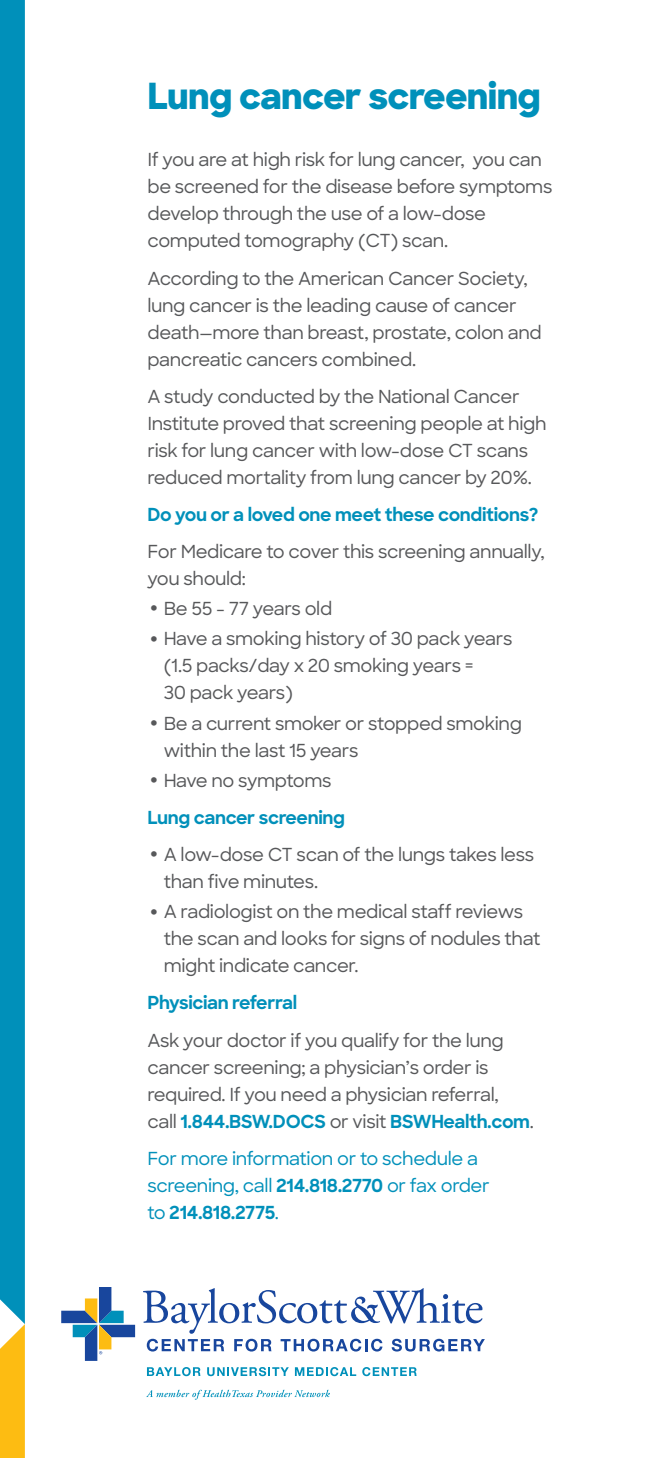
<style>
.page{position:relative;width:648px;height:1458px;background:#fff}
.page>*{position:absolute;margin:0;border:0;box-sizing:border-box;transform-origin:0 0}
.body_Sharp{font:800 36px "Sharp Sans";letter-spacing:-.02em;color:#0090ba}
.body_Sharp-2{font:500 18px/27px "Sharp Sans";letter-spacing:-.02em;color:#57585a}
._1_column_bullets{font:500 18px/27px "Sharp Sans";letter-spacing:-.02em;color:#57585a}
.body_Sharp-3{font:500 18px/27px "Sharp Sans";letter-spacing:-.02em;color:#0090ba}
.subhead_sharp{font:700 18px "Sharp Sans";letter-spacing:-.02em;color:#0090ba}
.s1{font-size:36px}
.s2{font-weight:700;color:#0090ba}
.s3{font-weight:700}
</style>
<div class="page">
<svg style="left:0;top:0;width:25px;height:1458px"></svg>
<svg style="left:143px;top:1288px;width:342px;height:64px"></svg>
<svg style="left:147px;top:1367px;width:54px;height:9px"></svg>
<svg style="left:207px;top:1367px;width:82px;height:9px"></svg>
<svg style="left:295px;top:1367px;width:61px;height:9px"></svg>
<svg style="left:362px;top:1367px;width:55px;height:9px"></svg>
<svg style="left:61px;top:1287px;width:74px;height:74px"></svg>
<svg style="left:146px;top:1390px;width:184px;height:10px"></svg>
<p class="body_Sharp" style="left:147px;top:69px;width:395px">Lung cancer screening</p>
<p class="body_Sharp-2" style="left:147px;top:146px;width:407px">If you are at high risk for lung cancer, you can be screened for the disease before symptoms develop through the use of a low-dose computed tomography (CT) scan.</p>
<p class="body_Sharp-2" style="left:147px;top:264px;width:396px">According to the American Cancer Society, lung cancer is the leading cause of cancer death—more than breast, prostate, colon and pancreatic cancers combined.</p>
<p class="body_Sharp-2" style="left:147px;top:382px;width:401px">A study conducted by the National Cancer Institute proved that screening people at high risk for lung cancer with low-dose CT scans reduced mortality from lung cancer by 20%.</p>
<p class="subhead_sharp" style="left:147px;top:501px;width:393px">Do you or a loved one meet these conditions?</p>
<p class="body_Sharp-2" style="left:147px;top:537px;width:399px">For Medicare to cover this screening annually, you should:</p>
<p class="_1_column_bullets" style="left:147px;top:594px;width:186px"><span class="s1">•</span> Be 55 - 77 years old</p>
<p class="_1_column_bullets" style="left:164px;top:625px;width:350px;text-indent:-16px"><span class="s1">•</span> Have a smoking history of 30 pack years (1.5 packs/day x 20 smoking years =<br>30 pack years)</p>
<p class="_1_column_bullets" style="left:164px;top:709px;width:360px;text-indent:-16px"><span class="s1">•</span> Be a current smoker or stopped smoking within the last 15 years</p>
<p class="_1_column_bullets" style="left:147px;top:766px;width:186px"><span class="s1">•</span> Have no symptoms</p>
<p class="subhead_sharp" style="left:147px;top:804px;width:199px">Lung cancer screening</p>
<p class="_1_column_bullets" style="left:164px;top:840px;width:372px;text-indent:-16px"><span class="s1">•</span> A low-dose CT scan of the lungs takes less than five minutes.</p>
<p class="_1_column_bullets" style="left:164px;top:898px;width:378px;text-indent:-16px"><span class="s1">•</span> A radiologist on the medical staff reviews the scan and looks for signs of nodules that might indicate cancer.</p>
<p class="subhead_sharp" style="left:147px;top:990px;width:151px">Physician referral</p>
<p class="body_Sharp-2" style="left:147px;top:1026px;width:388px">Ask your doctor if you qualify for the lung cancer screening; a physician’s order is required. If you need a physician referral,<br>call <span class="s2">1.844.BSW.DOCS</span> or visit <span class="s2">BSWHealth.com</span>.</p>
<p class="body_Sharp-3" style="left:147px;top:1144px;width:344px">For more information or to schedule a screening, call <span class="s3">214.818.2770</span> or fax order to <span class="s3">214.818.2775</span>.</p>
</div>
